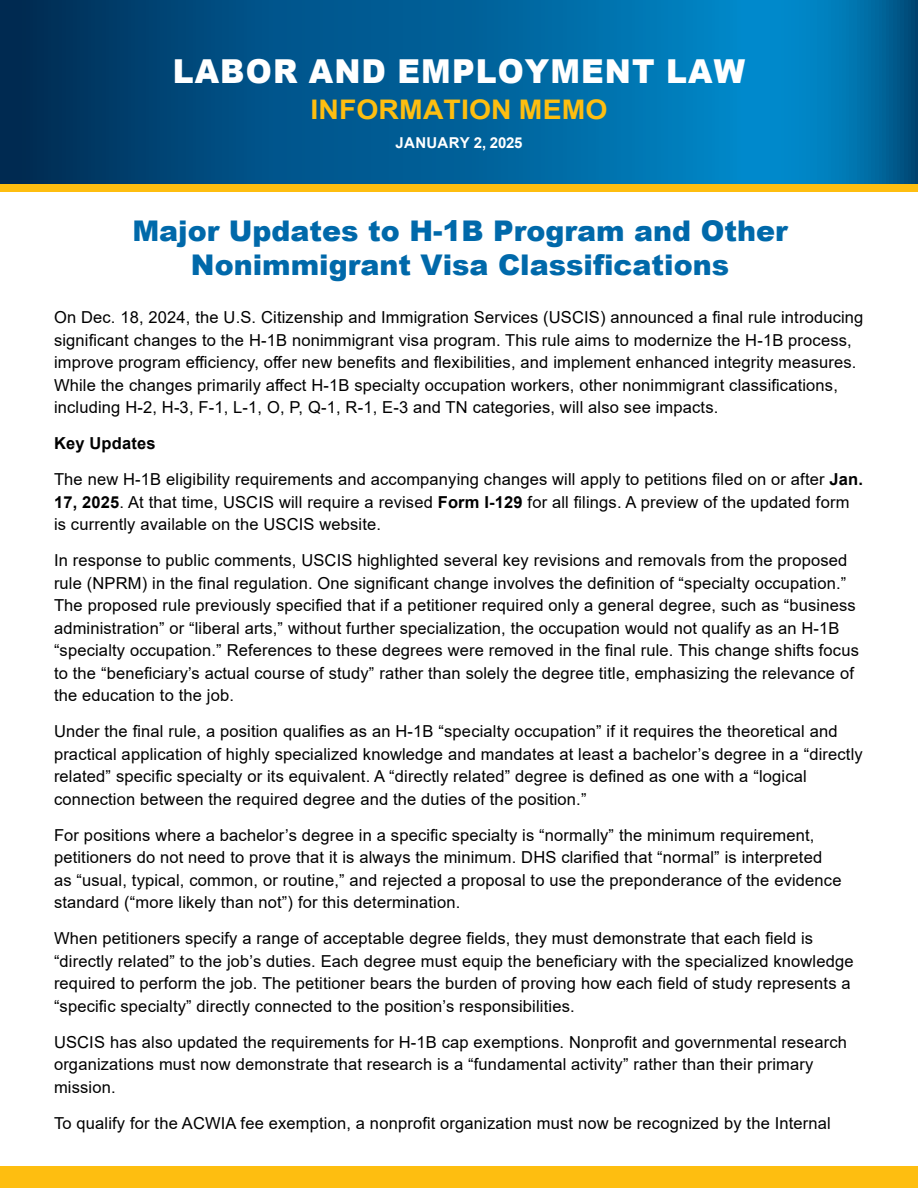
<style>
.page{position:relative;width:918px;height:1188px;background:#fff}
.page>*{position:absolute;margin:0;border:0;box-sizing:border-box;transform-origin:0 0}
.t1{font:900 33px "Arial";letter-spacing:.035em;color:#fff;scale:.95 1}
.t2{font:900 28.5px/34.2px "Arial";color:#0069aa;text-align:center}
.t3{font:700 27px "Arial";letter-spacing:.005em;color:#febe10;scale:1.05 1}
.t4{font:16.5px/22.5px "Arial";letter-spacing:.01em;color:#000}
.t5{font:700 15px "Arial";letter-spacing:.02em;color:#fff}
.s1{font-weight:700}
</style>
<div class="page">
<div style="left:0;top:138px;width:918px;height:54px;background:#febe10"></div>
<svg style="left:0;top:0;width:918px;height:184px;background:#005f95"></svg>
<div style="left:0;top:1166px;width:918px;height:22px;background:#febe10"></div>
<h1 class="t1" style="left:173px;top:47px;width:604px">LABOR AND EMPLOYMENT LAW</h1>
<h3 class="t3" style="left:310px;top:91px;width:285px">INFORMATION MEMO</h3>
<p class="t5" style="left:396px;top:132px;width:128px">JANUARY 2, 2025</p>
<h2 class="t2" style="left:132px;top:213px;width:657px">Major Updates to H-1B Program and Other<br>Nonimmigrant Visa Classifications</h2>
<p class="t4" style="left:54px;top:306px;width:811px">On Dec. 18, 2024, the U.S. Citizenship and Immigration Services (USCIS) announced a final rule introducing significant changes to the H-1B nonimmigrant visa program. This rule aims to modernize the H-1B process, improve program efficiency, offer new benefits and flexibilities, and implement enhanced integrity measures.<br>While the changes primarily affect H-1B specialty occupation workers, other nonimmigrant classifications, including H-2, H-3, F-1, L-1, O, P, Q-1, R-1, E-3 and TN categories, will also see impacts.</p>
<p class="t4" style="left:54px;top:425px;width:811px;line-height:36px"><span class="s1">Key Updates<br></span>The new H-1B eligibility requirements and accompanying changes will apply to petitions filed on or after <span class="s1">Jan.</span></p>
<p class="t4" style="left:54px;top:490px;width:797px"><span class="s1">17, 2025</span>. At that time, USCIS will require a revised <span class="s1">Form I-129</span> for all filings. A preview of the updated form is currently available on the USCIS website.</p>
<p class="t4" style="left:54px;top:549px;width:806px">In response to public comments, USCIS highlighted several key revisions and removals from the proposed rule (NPRM) in the final regulation. One significant change involves the definition of “specialty occupation.” The proposed rule previously specified that if a petitioner required only a general degree, such as “business administration” or “liberal arts,” without further specialization, the occupation would not qualify as an H-1B “specialty occupation.” References to these degrees were removed in the final rule. This change shifts focus to the “beneficiary’s actual course of study” rather than solely the degree title, emphasizing the relevance of the education to the job.</p>
<p class="t4" style="left:54px;top:720px;width:810px">Under the final rule, a position qualifies as an H-1B “specialty occupation” if it requires the theoretical and practical application of highly specialized knowledge and mandates at least a bachelor’s degree in a “directly related” specific specialty or its equivalent. A “directly related” degree is defined as one with a “logical connection between the required degree and the duties of the position.”</p>
<p class="t4" style="left:54px;top:824px;width:789px">For positions where a bachelor’s degree in a specific specialty is “normally” the minimum requirement, petitioners do not need to prove that it is always the minimum. DHS clarified that “normal” is interpreted as “usual, typical, common, or routine,” and rejected a proposal to use the preponderance of the evidence standard (“more likely than not”) for this determination.</p>
<p class="t4" style="left:54px;top:927px;width:801px">When petitioners specify a range of acceptable degree fields, they must demonstrate that each field is “directly related” to the job’s duties. Each degree must equip the beneficiary with the specialized knowledge required to perform the job. The petitioner bears the burden of proving how each field of study represents a “specific specialty” directly connected to the position’s responsibilities.</p>
<p class="t4" style="left:54px;top:1031px;width:794px">USCIS has also updated the requirements for H-1B cap exemptions. Nonprofit and governmental research organizations must now demonstrate that research is a “fundamental activity” rather than their primary mission.</p>
<p class="t4" style="left:54px;top:1112px;width:778px">To qualify for the ACWIA fee exemption, a nonprofit organization must now be recognized by the Internal</p>
</div>
